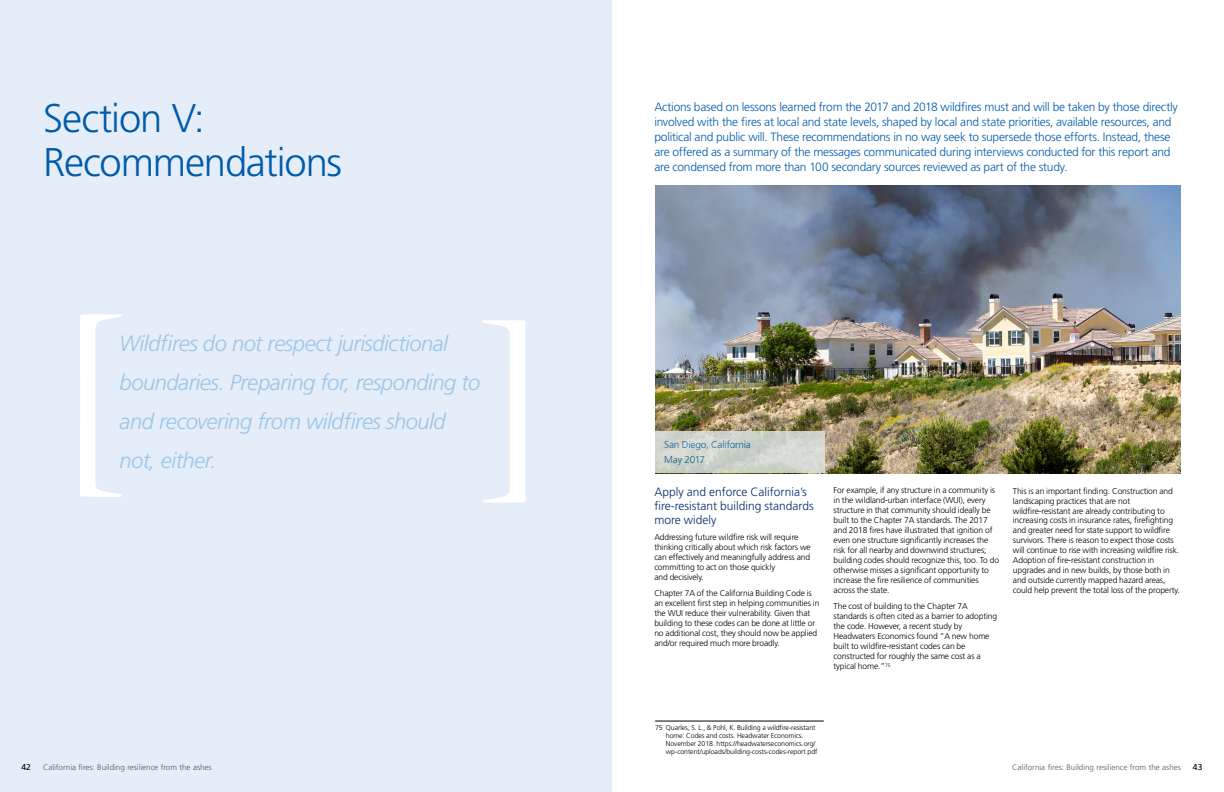
<style>
.page{position:relative;width:1224px;height:792px;background:#fff}
.page>*{position:absolute;margin:0;border:0;box-sizing:border-box;transform-origin:0 0}
.t1{font:300 40px/44px "Frutiger LT Std";letter-spacing:-.03em;color:#005baa}
.t2{font:italic 300 22px/39px "Frutiger LT Std";letter-spacing:-.025em;color:#9dc5e9}
.t3{font:300 12px/15px "Frutiger LT Std";letter-spacing:-.02em;color:#005baa}
.t4{font:300 12px/14px "Frutiger LT Std";color:#03296a}
.t5{font:300 10px/15px "Frutiger LT Std";letter-spacing:-.015em;color:#005baa}
.t6{font:300 8.5px/10px "Frutiger LT Std";letter-spacing:-.015em;color:#000}
.t7{font:8.5px "Frutiger LT Std";color:#000}
.t8{font:300 8px "Frutiger LT Std";color:#58595b}
.t9{font:300 7px/8px "Frutiger LT Std";letter-spacing:-.01em;color:#000}
</style>
<div class="page">
<div style="left:0;top:0;width:612px;height:792px;background:#e4edf8"></div>
<img style="left:655px;top:185px;width:526px;height:288px">
<hr style="left:655px;top:721px;width:169px;height:1px;background:#000">
<svg style="left:482px;top:320px;width:43px;height:183px"></svg>
<svg style="left:80px;top:314px;width:42px;height:183px"></svg>
<svg style="left:655px;top:432px;width:169px;height:41px;background:#cfd4cd"></svg>
<h1 class="t1" style="left:43px;top:97px;width:301px">Section V:<br>Recommendations</h1>
<h2 class="t2" style="left:119px;top:325px;width:363px">Wildfires do not respect jurisdictional boundaries. Preparing for, responding to and recovering from wildfires should not, either.</h2>
<p class="t3" style="left:654px;top:100px;width:525px">Actions based on lessons learned from the 2017 and 2018 wildfires must and will be taken by those directly involved with the fires at local and state levels, shaped by local and state priorities, available resources, and political and public will. These recommendations in no way seek to supersede those efforts. Instead, these are offered as a summary of the messages communicated during interviews conducted for this report and are condensed from more than 100 secondary sources reviewed as part of the study.</p>
<p class="t5" style="left:664px;top:437px;width:88px">San Diego, California<br>May 2017</p>
<h3 class="t4" style="left:654px;top:485px;width:161px">Apply and enforce California’s fire-resistant building standards more widely</h3>
<p class="t6" style="left:654px;top:532px;width:158px">Addressing future wildfire risk will require thinking critically about which risk factors we can effectively and meaningfully address and committing to act on those quickly<br>and decisively.</p>
<p class="t6" style="left:654px;top:588px;width:167px">Chapter 7A of the California Building Code is an excellent first step in helping communities in the WUI reduce their vulnerability. Given that building to these codes can be done at little or no additional cost, they should now be applied and/or required much more broadly.</p>
<p class="t6" style="left:834px;top:486px;width:167px">For example, if any structure in a community is in the wildland-urban interface (WUI), every structure in that community should ideally be built to the Chapter 7A standards. The 2017 and 2018 fires have illustrated that ignition of even one structure significantly increases the risk for all nearby and downwind structures; building codes should recognize this, too. To do otherwise misses a significant opportunity to increase the fire resilience of communities across the state.</p>
<p class="t6" style="left:834px;top:602px;width:165px">The cost of building to the Chapter 7A standards is often cited as a barrier to adopting the code. However, a recent study by Headwaters Economics found “A new home built to wildfire-resistant codes can be constructed for roughly the same cost as a typical home.”<sup>75</sup></p>
<p class="t6" style="left:1013px;top:486px;width:168px">This is an important finding. Construction and landscaping practices that are not wildfire-resistant are already contributing to increasing costs in insurance rates, firefighting and greater need for state support to wildfire survivors. There is reason to expect those costs will continue to rise with increasing wildfire risk.<br>Adoption of fire-resistant construction in upgrades and in new builds, by those both in and outside currently mapped hazard areas, could help prevent the total loss of the property.</p>
<p class="t9" style="left:666px;top:724px;width:153px;text-indent:-11px">75 Quarles, S. L., &amp; Pohl, K. Building a wildfire-resistant home: Codes and costs. Headwater Economics.<br>November 2018. https://headwaterseconomics.org/ wp-content/uploads/building-costs-codes-report.pdf</p>
<p class="t7" style="left:22px;top:762px;width:11px">42</p>
<p class="t8" style="left:43px;top:763px;width:170px">California fires: Building resilience from the ashes</p>
<p class="t8" style="left:1012px;top:763px;width:170px">California fires: Building resilience from the ashes</p>
<p class="t7" style="left:1193px;top:762px;width:11px">43</p>
</div>
